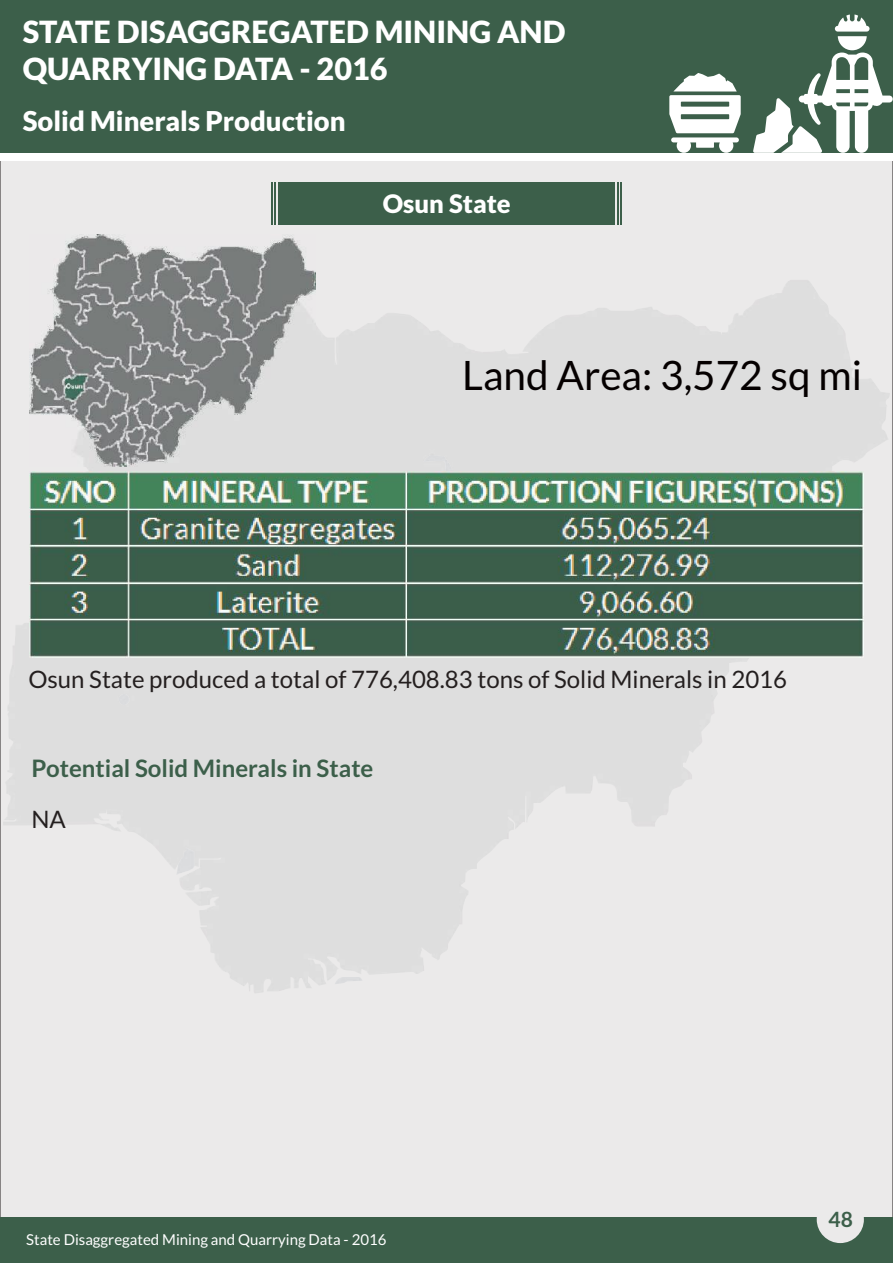
<style>
.page{position:relative;width:893px;height:1263px;background:#fff}
.page>*{position:absolute;margin:0;border:0;box-sizing:border-box;transform-origin:0 0}
.t1{font:40.5px "Lato";color:#050000}
.t2{font:900 30.6px/36.8px "Lato";color:#fff}
.t3{font:900 27.3px "Lato";color:#fff}
.t4{font:900 25.5px "Lato";color:#fff}
.t5{font:24px "Lato";color:#241f1f}
.t6{font:700 24px "Lato";color:#3c5f4a}
.t7{font:700 21px "Lato";color:#3c5f4a}
.t8{font:15px "Lato";color:#fff}
</style>
<div class="page">
<div style="left:0;top:0;width:893px;height:1263px;background:linear-gradient(to right,#e9e8e8,#e7e6e6)"></div>
<img style="left:118px;top:455px;width:711px;height:539px">
<div style="left:0;top:0;width:893px;height:160px;background:#fff"></div>
<div style="left:0;top:0;width:893px;height:153px;background:#3c5f4a"></div>
<div style="left:0;top:1218px;width:893px;height:45px;background:#3c5f4a"></div>
<div style="left:817px;top:1196px;width:47px;height:47px;background:#ebeaea;border-radius:50%"></div>
<svg style="left:753px;top:15px;width:140px;height:138px"></svg>
<svg style="left:669px;top:73px;width:72px;height:80px"></svg>
<div style="left:278px;top:182px;width:337px;height:42px;background:#3c5f4a"></div>
<hr style="left:617px;top:182px;width:2px;height:42px;background:#3c5f4a">
<hr style="left:621px;top:182px;width:1px;height:42px;background:#3c5f4a">
<hr style="left:271px;top:182px;width:1px;height:42px;background:#3c5f4a">
<hr style="left:274px;top:182px;width:2px;height:42px;background:#3c5f4a">
<img style="left:30px;top:471px;width:833px;height:186px">
<img style="left:30px;top:234px;width:286px;height:232px">
<p class="t2" style="left:23px;top:15px;width:544px">STATE DISAGGREGATED MINING AND<br>QUARRYING DATA - 2016</p>
<p class="t3" style="left:23px;top:109px;width:324px">Solid Minerals Production</p>
<p class="t4" style="left:383px;top:192px;width:129px">Osun State</p>
<h1 class="t1" style="left:462px;top:357px;width:401px">Land Area: 3,572 sq mi</h1>
<p class="t5" style="left:28px;top:668px;width:760px">Osun State produced a total of 776,408.83 tons of Solid Minerals in 2016</p>
<p class="t6" style="left:31px;top:757px;width:343px">Potential Solid Minerals in State</p>
<p class="t5" style="left:31px;top:808px;width:36px">NA</p>
<p class="t8" style="left:26px;top:1233px;width:362px">State Disaggregated Mining and Quarrying Data - 2016</p>
<p class="t7" style="left:828px;top:1210px;width:26px">48</p>
</div>
